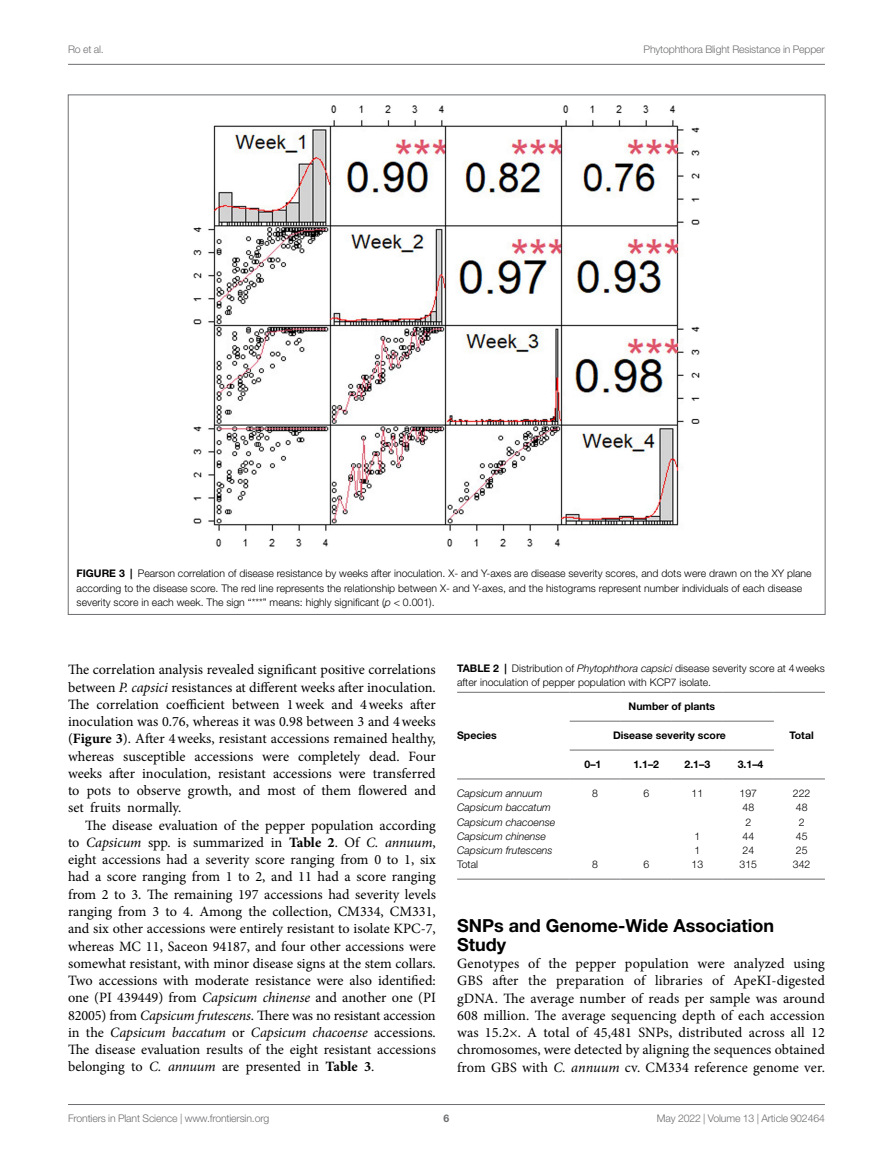
<style>
.page{position:relative;width:893px;height:1170px;background:#fff}
.page>*{position:absolute;margin:0;border:0;box-sizing:border-box;transform-origin:0 0}
.HEAD_2{font:700 18px/18.8px "Helvetica Neue LT Std";color:#000}
.TEXT{font:14.25px/17.2px "Minion Pro";color:#000;text-align:justify}
.TEXT_FLUSH{font:14.25px/17.2px "Minion Pro";letter-spacing:.005em;color:#000;text-align:justify}
.FIG_LEG{font:300 10.5px/14.2px "Helvetica Neue LT Std";color:#000}
.TT_NO_RULE{font:300 10.5px/14.2px "Helvetica Neue LT Std";color:#000}
.t1{font:300 10.5px "Helvetica Neue LT Std";letter-spacing:-.015em;color:#6d6e71}
.TB_TX{font:italic 300 10.5px "Helvetica Neue LT Std";color:#000}
.TB_CH{font:700 10.5px "Helvetica Neue LT Std";color:#000}
.TB_TX-2{font:300 10.5px "Helvetica Neue LT Std";color:#000}
.TB_STH{font:700 10.5px "Helvetica Neue LT Std";color:#000}
.t2{font:700 10.5px "Helvetica Neue LT Std";color:#6d6e71}
.s1{font-weight:700}
.s2{font-style:italic}
</style>
<div class="page">
<hr style="left:68px;top:64px;width:757px;height:1px;background:#6d6e71">
<hr style="left:68px;top:1104px;width:757px;height:1px;background:#6d6e71">
<hr style="left:570px;top:692px;width:51px;height:1px;background:#6d6e71">
<hr style="left:621px;top:692px;width:51px;height:1px;background:#6d6e71">
<hr style="left:672px;top:692px;width:51px;height:1px;background:#6d6e71">
<hr style="left:723px;top:692px;width:51px;height:1px;background:#6d6e71">
<hr style="left:774px;top:692px;width:51px;height:1px;background:#6d6e71">
<hr style="left:774px;top:778px;width:51px;height:1px;background:#6d6e71">
<hr style="left:457px;top:692px;width:113px;height:1px;background:#6d6e71">
<hr style="left:457px;top:778px;width:113px;height:1px;background:#6d6e71">
<hr style="left:570px;top:720px;width:51px;height:1px;background:#6d6e71">
<hr style="left:621px;top:720px;width:51px;height:1px;background:#6d6e71">
<hr style="left:672px;top:720px;width:51px;height:1px;background:#6d6e71">
<hr style="left:723px;top:720px;width:51px;height:1px;background:#6d6e71">
<hr style="left:621px;top:749px;width:51px;height:1px;background:#6d6e71">
<hr style="left:621px;top:778px;width:51px;height:1px;background:#6d6e71">
<hr style="left:672px;top:749px;width:51px;height:1px;background:#6d6e71">
<hr style="left:672px;top:778px;width:51px;height:1px;background:#6d6e71">
<hr style="left:723px;top:749px;width:51px;height:1px;background:#6d6e71">
<hr style="left:723px;top:778px;width:51px;height:1px;background:#6d6e71">
<hr style="left:570px;top:749px;width:51px;height:1px;background:#6d6e71">
<hr style="left:570px;top:778px;width:51px;height:1px;background:#6d6e71">
<hr style="left:457px;top:878px;width:113px;height:1px;background:#6d6e71">
<hr style="left:774px;top:878px;width:51px;height:1px;background:#6d6e71">
<hr style="left:570px;top:878px;width:51px;height:1px;background:#6d6e71">
<hr style="left:621px;top:878px;width:51px;height:1px;background:#6d6e71">
<hr style="left:672px;top:878px;width:51px;height:1px;background:#6d6e71">
<hr style="left:723px;top:878px;width:51px;height:1px;background:#6d6e71">
<img style="left:193px;top:105px;width:507px;height:442px">
<p class="t1" style="left:68px;top:42px;width:37px">Ro et al.</p>
<p class="t1" style="left:643px;top:42px;width:183px">Phytophthora Blight Resistance in Pepper</p>
<p class="FIG_LEG" style="left:77px;top:566px;width:736px"><span class="s1">FIGURE 3 |</span> Pearson correlation of disease resistance by weeks after inoculation. X- and Y-axes are disease severity scores, and dots were drawn on the XY plane according to the disease score. The red line represents the relationship between X- and Y-axes, and the histograms represent number individuals of each disease severity score in each week. The sign “***” means: highly significant (<span class="s2">p</span> &lt; 0.001).</p>
<p class="TEXT" style="left:68px;top:661px;width:369px">The correlation analysis revealed significant positive correlations between <span class="s2">P. capsici</span> resistances at different weeks after inoculation.<br>The correlation coefficient between 1week and 4weeks after inoculation was 0.76, whereas it was 0.98 between 3 and 4weeks (<span class="s1">Figure 3</span>). After 4weeks, resistant accessions remained healthy, whereas susceptible accessions were completely dead. Four weeks after inoculation, resistant accessions were transferred to pots to observe growth, and most of them flowered and set fruits normally.</p>
<p class="TEXT" style="left:68px;top:816px;width:369px;text-indent:17px">The disease evaluation of the pepper population according to <span class="s2">Capsicum</span> spp. is summarized in <span class="s1">Table 2</span>. Of <span class="s2">C. annuum</span>, eight accessions had a severity score ranging from 0 to 1, six had a score ranging from 1 to 2, and 11 had a score ranging from 2 to 3. The remaining 197 accessions had severity levels ranging from 3 to 4. Among the collection, CM334, CM331, and six other accessions were entirely resistant to isolate KPC-7, whereas MC 11, Saceon 94187, and four other accessions were somewhat resistant, with minor disease signs at the stem collars.<br>Two accessions with moderate resistance were also identified: one (PI 439449) from <span class="s2">Capsicum chinense</span> and another one (PI 82005) from <span class="s2">Capsicum frutescens</span>. There was no resistant accession in the <span class="s2">Capsicum baccatum</span> or <span class="s2">Capsicum chacoense</span> accessions.<br>The disease evaluation results of the eight resistant accessions belonging to <span class="s2">C. annuum</span> are presented in <span class="s1">Table 3</span>.</p>
<p class="TT_NO_RULE" style="left:457px;top:660px;width:369px"><span class="s1">TABLE 2 |</span> Distribution of <span class="s2">Phytophthora capsici</span> disease severity score at 4weeks after inoculation of pepper population with KCP7 isolate.</p>
<p class="TB_CH" style="left:457px;top:729px;width:41px">Species</p>
<p class="TB_STH" style="left:628px;top:700px;width:88px">Number of plants</p>
<p class="TB_CH" style="left:613px;top:729px;width:114px">Disease severity score</p>
<p class="TB_CH" style="left:790px;top:729px;width:26px">Total</p>
<p class="TB_CH" style="left:584px;top:758px;width:18px">0–1</p>
<p class="TB_CH" style="left:633px;top:758px;width:27px">1.1–2</p>
<p class="TB_CH" style="left:684px;top:758px;width:27px">2.1–3</p>
<p class="TB_CH" style="left:738px;top:758px;width:27px">3.1–4</p>
<p class="TB_TX" style="left:457px;top:787px;width:87px">Capsicum annuum</p>
<p class="TB_TX-2" style="left:592px;top:787px;width:7px">8</p>
<p class="TB_TX-2" style="left:643px;top:787px;width:7px">6</p>
<p class="TB_TX-2" style="left:691px;top:787px;width:13px">11</p>
<p class="TB_TX-2" style="left:740px;top:787px;width:19px">197</p>
<p class="TB_TX-2" style="left:793px;top:787px;width:19px">222</p>
<p class="TB_TX" style="left:457px;top:801px;width:95px">Capsicum baccatum</p>
<p class="TB_TX-2" style="left:742px;top:801px;width:13px">48</p>
<p class="TB_TX-2" style="left:796px;top:801px;width:13px">48</p>
<p class="TB_TX" style="left:457px;top:815px;width:100px">Capsicum chacoense</p>
<p class="TB_TX-2" style="left:745px;top:815px;width:7px">2</p>
<p class="TB_TX-2" style="left:799px;top:815px;width:7px">2</p>
<p class="TB_TX" style="left:457px;top:829px;width:90px">Capsicum chinense</p>
<p class="TB_TX-2" style="left:694px;top:829px;width:7px">1</p>
<p class="TB_TX-2" style="left:742px;top:829px;width:13px">44</p>
<p class="TB_TX-2" style="left:796px;top:829px;width:13px">45</p>
<p class="TB_TX" style="left:457px;top:844px;width:97px">Capsicum frutescens</p>
<p class="TB_TX-2" style="left:694px;top:844px;width:7px">1</p>
<p class="TB_TX-2" style="left:742px;top:844px;width:13px">24</p>
<p class="TB_TX-2" style="left:796px;top:844px;width:13px">25</p>
<p class="TB_TX-2" style="left:457px;top:858px;width:23px">Total</p>
<p class="TB_TX-2" style="left:592px;top:858px;width:7px">8</p>
<p class="TB_TX-2" style="left:643px;top:858px;width:7px">6</p>
<p class="TB_TX-2" style="left:691px;top:858px;width:13px">13</p>
<p class="TB_TX-2" style="left:740px;top:858px;width:19px">315</p>
<p class="TB_TX-2" style="left:793px;top:858px;width:19px">342</p>
<p class="HEAD_2" style="left:457px;top:915px;width:318px">SNPs and Genome-Wide Association<br>Study</p>
<p class="TEXT_FLUSH" style="left:457px;top:954px;width:369px">Genotypes of the pepper population were analyzed using GBS after the preparation of libraries of ApeKI-digested gDNA. The average number of reads per sample was around 608 million. The average sequencing depth of each accession was 15.2×. A total of 45,481 SNPs, distributed across all 12 chromosomes, were detected by aligning the sequences obtained from GBS with <span class="s2">C. annuum</span> cv. CM334 reference genome ver.</p>
<p class="t1" style="left:68px;top:1111px;width:203px">Frontiers in Plant Science | www.frontiersin.org</p>
<p class="t2" style="left:444px;top:1111px;width:7px">6</p>
<p class="t1" style="left:657px;top:1111px;width:169px">May 2022 | Volume 13 | Article 902464</p>
</div>
